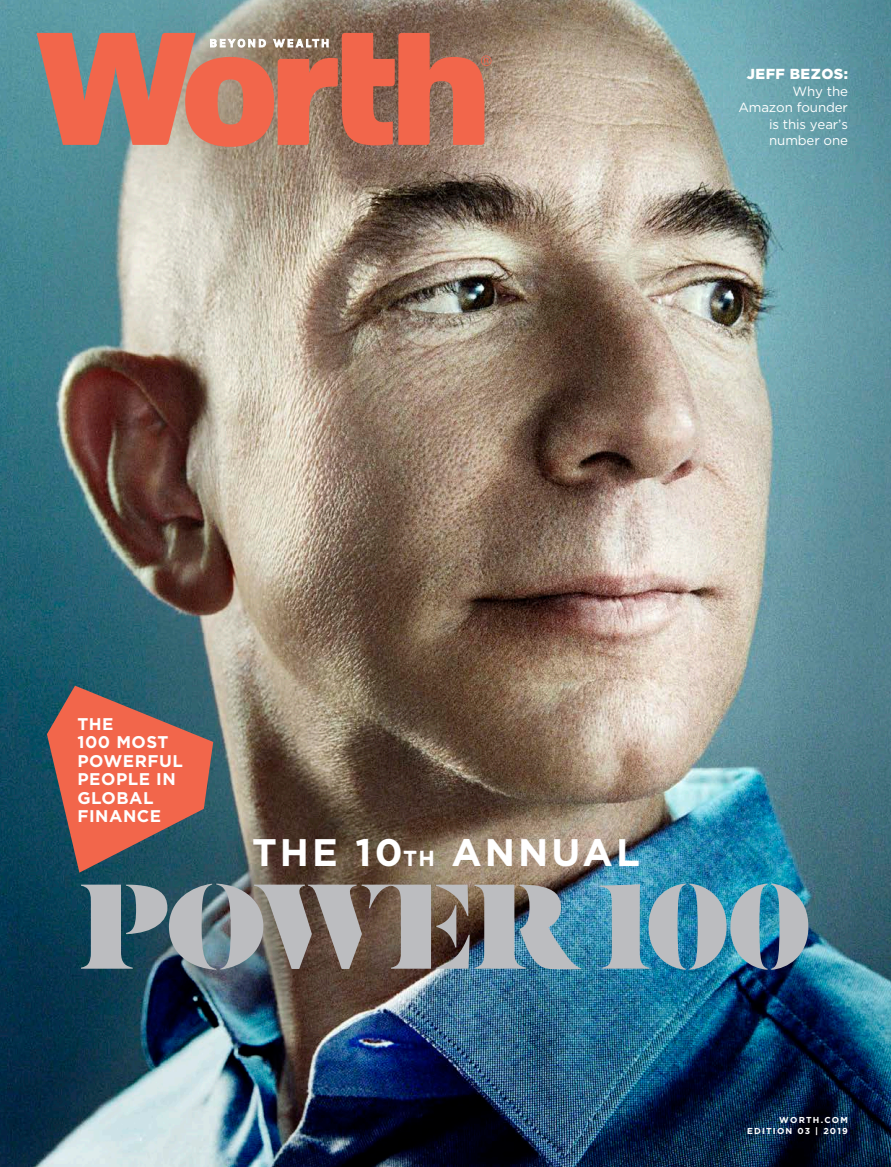
<style>
.page{position:relative;width:891px;height:1167px;background:#fff}
.page>*{position:absolute;margin:0;border:0;box-sizing:border-box;transform-origin:0 0}
.t1{font:700 38.4px "Gotham";letter-spacing:.08em;color:#fff}
.t2{font:700 16.95px/18.5px "Gotham";letter-spacing:.03em;color:#fff}
.t3{font:900 14.55px "Gotham";letter-spacing:.03em;color:#fff}
.t4{font:13.35px/16.5px "Gotham";letter-spacing:-.01em;color:#fff;text-align:right}
.t5{font:700 8.7px/10.9px "Gotham";letter-spacing:.14em;color:#fff;text-align:right}
.s1{font-size:21.75px}
</style>
<div class="page">
<img style="left:0;top:0;width:891px;height:1166px">
<img style="left:81px;top:883px;width:727px;height:86px">
<svg style="left:47px;top:685px;width:166px;height:187px;background:#a25f54"></svg>
<svg style="left:36px;top:33px;width:456px;height:114px;background:#ca715b"></svg>
<svg style="left:210px;top:39px;width:118px;height:8px"></svg>
<p class="t3" style="left:747px;top:64px;width:103px">JEFF BEZOS:</p>
<p class="t4" style="left:738px;top:82px;width:111px">Why the<br>Amazon founder is this year’s number one</p>
<p class="t2" style="left:77px;top:714px;width:107px">THE<br>100 MOST<br>POWERFUL<br>PEOPLE IN<br>GLOBAL<br>FINANCE</p>
<h1 class="t1" style="left:252px;top:826px;width:389px">THE 10<span class="s1">TH</span> ANNUAL</h1>
<p class="t5" style="left:747px;top:1114px;width:102px">WORTH.COM<br>EDITION 03 | 2019</p>
</div>
